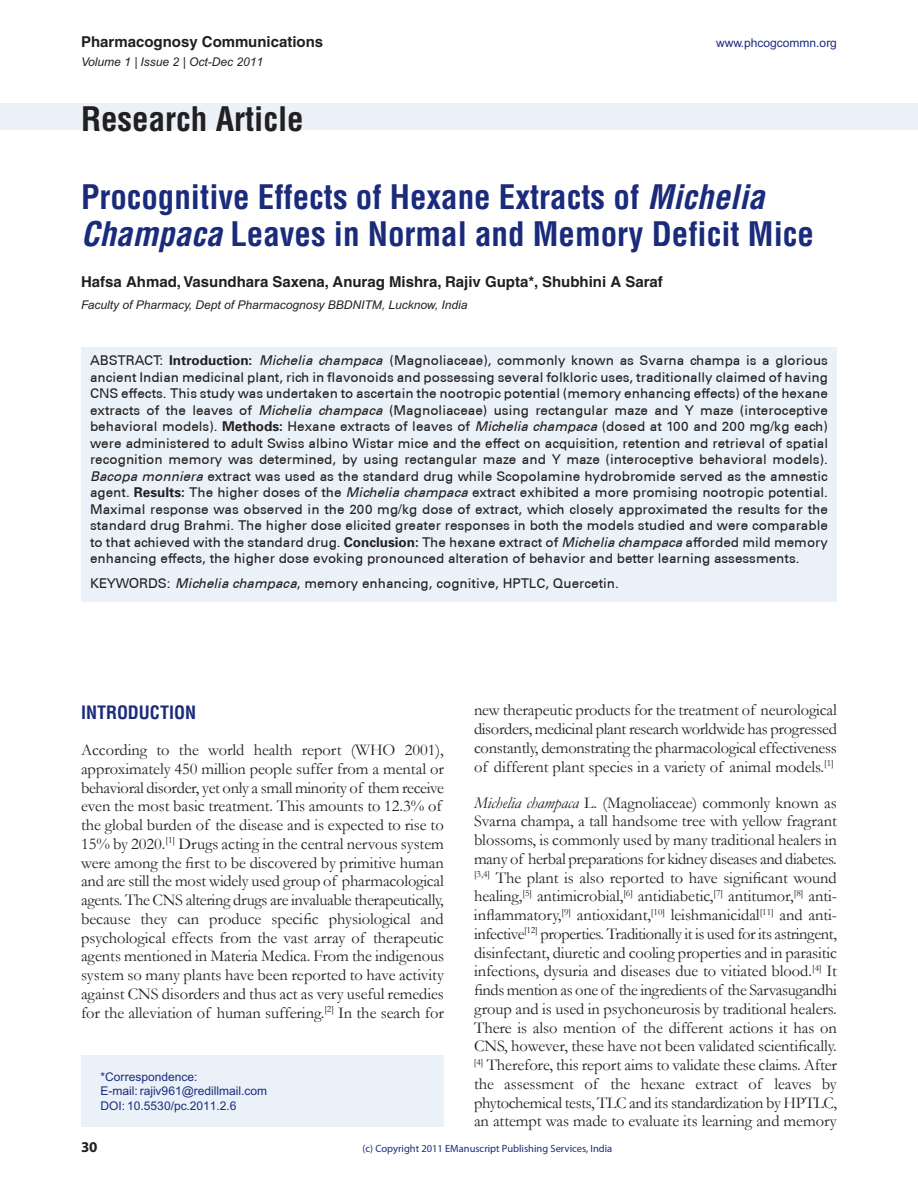
<style>
.page{position:relative;width:918px;height:1188px;background:#fff}
.page>*{position:absolute;margin:0;border:0;box-sizing:border-box;transform-origin:0 0}
.t1{font:700 condensed 33px/37.5px "Helvetica CE";color:#1b2b7c}
.t2{font:700 condensed 33px "Helvetica CE";color:#231f20}
.t3{font:700 condensed 18px "Helvetica CE";color:#1b2b7c}
.t4{font:16.5px/18.8px "Garamond";letter-spacing:-.005em;color:#231f20;text-align:justify}
.t5{font:700 15px "Helvetica";color:#231f20}
.t6{font:700 15px "Myriad Pro";color:#231f20}
.t7{font:500 13.5px/16.5px "Univers CE";color:#231f20;text-align:justify}
.t8{font:12px/14.4px "Arial";color:#1b2b7c}
.t9{font:italic 12px "Arial";color:#231f20}
.t10{font:10.5px "Myriad Pro";color:#1b2b7c}
.s1{font-style:italic}
.s2{font-family:"Univers";font-weight:700}
.s3{font-weight:400;font-style:italic}
</style>
<div class="page">
<div style="left:0;top:104px;width:918px;height:26px;background:#eaf1f8"></div>
<div style="left:81px;top:1055px;width:363px;height:72px;background:#eaf1f8"></div>
<div style="left:81px;top:347px;width:756px;height:255px;background:#eaf1f8"></div>
<p class="t5" style="left:81px;top:32px;width:244px">Pharmacognosy Communications</p>
<p class="t8" style="left:716px;top:36px;width:122px">www.phcogcommn.org</p>
<p class="t9" style="left:81px;top:54px;width:184px">Volume 1 | Issue 2 | Oct-Dec 2011</p>
<h1 class="t2" style="left:81px;top:98px;width:224px">Research Article</h1>
<h1 class="t1" style="left:81px;top:178px;width:734px">Procognitive Effects of Hexane Extracts of <span class="s1">Michelia<br>Champaca</span> Leaves in Normal and Memory Deficit Mice</h1>
<p class="t5" style="left:81px;top:272px;width:583px">Hafsa Ahmad, Vasundhara Saxena, Anurag Mishra, Rajiv Gupta*, Shubhini A Saraf</p>
<p class="t9" style="left:81px;top:298px;width:388px">Faculty of Pharmacy, Dept of Pharmacognosy BBDNITM, Lucknow, India</p>
<p class="t7" style="left:90px;top:353px;width:740px">ABSTRACT: <span class="s2">Introduction:</span> <span class="s3">Michelia champaca</span> (Magnoliaceae), commonly known as Svarna champa is a glorious ancient Indian medicinal plant, rich in flavonoids and possessing several folkloric uses, traditionally claimed of having CNS effects. This study was undertaken to ascertain the nootropic potential (memory enhancing effects) of the hexane extracts of the leaves of <span class="s3">Michelia champaca</span> (Magnoliaceae) using rectangular maze and Y maze (interoceptive behavioral models). <span class="s2">Methods:</span> Hexane extracts of leaves of <span class="s3">Michelia champaca</span> (dosed at 100 and 200 mg/kg each) were administered to adult Swiss albino Wistar mice and the effect on acquisition, retention and retrieval of spatial recognition memory was determined, by using rectangular maze and Y maze (interoceptive behavioral models).<br><span class="s3">Bacopa monniera</span> extract was used as the standard drug while Scopolamine hydrobromide served as the amnestic agent. <span class="s2">Results:</span> The higher doses of the <span class="s3">Michelia champaca</span> extract exhibited a more promising nootropic potential.<br>Maximal response was observed in the 200 mg/kg dose of extract, which closely approximated the results for the standard drug Brahmi. The higher dose elicited greater responses in both the models studied and were comparable to that achieved with the standard drug. <span class="s2">Conclusion:</span> The hexane extract of <span class="s3">Michelia champaca</span> afforded mild memory enhancing effects, the higher dose evoking pronounced alteration of behavior and better learning assessments.</p>
<p class="t7" style="left:90px;top:575px;width:530px">KEYWORDS: <span class="s3">Michelia champaca</span>, memory enhancing, cognitive, HPTLC, Quercetin.</p>
<p class="t3" style="left:81px;top:701px;width:114px">Introduction</p>
<p class="t4" style="left:81px;top:740px;width:365px;text-align:left">According to the world health report (WHO 2001), approximately 450 million people suffer from a mental or behavioral disorder, yet only a small minority of them receive even the most basic treatment. This amounts to 12.3% of the global burden of the disease and is expected to rise to 15% by 2020.<sup>[1]</sup> Drugs acting in the central nervous system were among the first to be discovered by primitive human and are still the most widely used group of pharmacological agents. The CNS altering drugs are invaluable therapeutically, because they can produce specific physiological and psychological effects from the vast array of therapeutic agents mentioned in Materia Medica. From the indigenous system so many plants have been reported to have activity against CNS disorders and thus act as very useful remedies for the alleviation of human suffering.<sup>[2]</sup> In the search for</p>
<p class="t8" style="left:100px;top:1070px;width:168px">*Correspondence:<br>E-mail: rajiv961@redillmail.com<br>DOI: 10.5530/pc.2011.2.6</p>
<p class="t4" style="left:474px;top:700px;width:364px">new therapeutic products for the treatment of neurological disorders, medicinal plant research worldwide has progressed constantly, demonstrating the pharmacological effectiveness of different plant species in a variety of animal models.<sup>[1]</sup></p>
<p class="t4" style="left:474px;top:793px;width:365px"><span class="s1">Michelia champaca</span> L. (Magnoliaceae) commonly known as Svarna champa, a tall handsome tree with yellow fragrant blossoms, is commonly used by many traditional healers in many of herbal preparations for kidney diseases and diabetes. <sup>[3,4]</sup> The plant is also reported to have significant wound healing,<sup>[5]</sup> antimicrobial,<sup>[6]</sup> antidiabetic,<sup>[7]</sup> antitumor,<sup>[8]</sup> anti&shy;inflammatory,<sup>[9]</sup> antioxidant,<sup>[10]</sup> leishmanicidal<sup>[11]</sup> and anti&shy;infective<sup>[12]</sup> properties. Traditionally it is used for its astringent, disinfectant, diuretic and cooling properties and in parasitic infections, dysuria and diseases due to vitiated blood.<sup>[4]</sup> It finds mention as one of the ingredients of the Sarvasugandhi group and is used in psychoneurosis by traditional healers.<br>There is also mention of the different actions it has on CNS, however, these have not been validated scientifically. <sup>[4]</sup> Therefore, this report aims to validate these claims. After the assessment of the hexane extract of leaves by phytochemical tests, TLC and its standardization by HPTLC, an attempt was made to evaluate its learning and memory</p>
<p class="t6" style="left:81px;top:1137px;width:18px">30</p>
<p class="t10" style="left:363px;top:1142px;width:251px">(c) Copyright 2011 EManuscript Publishing Services, India</p>
</div>
